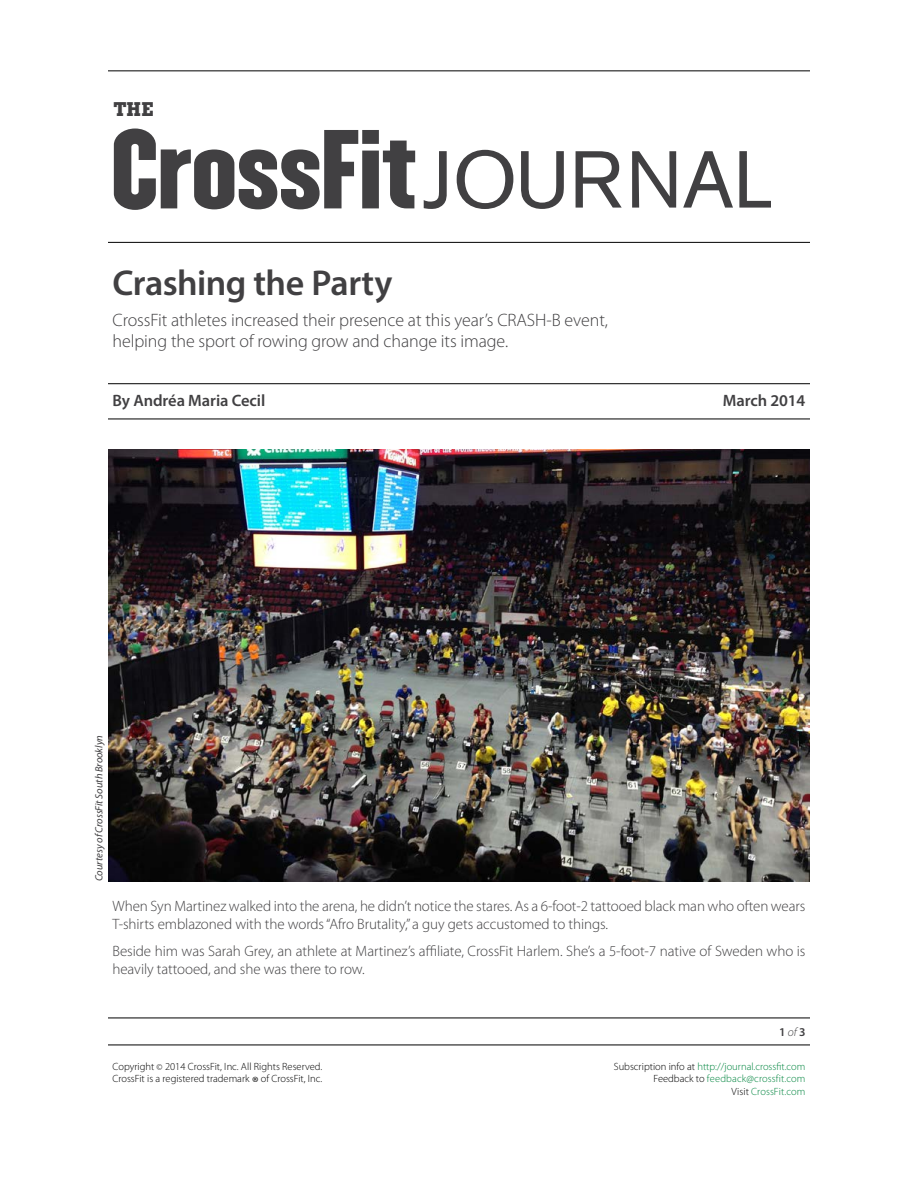
<style>
.page{position:relative;width:918px;height:1188px;background:#fff}
.page>*{position:absolute;margin:0;border:0;box-sizing:border-box;transform-origin:0 0}
.t1{font:79.8px "Akzidenz Grotesk BE";color:#414042}
.t2{font:600 36px "Myriad Pro";letter-spacing:-.015em;color:#414042}
.t3{font:700 19.65px "Boton";color:#414042}
.t4{font:300 18px/21px "Myriad Pro";letter-spacing:-.005em;color:#414042}
.t5{font:600 16.5px "Myriad Pro";letter-spacing:-.005em;color:#414042}
.t6{font:300 15px/18px "Myriad Pro";letter-spacing:-.005em;color:#414042}
.t7{font:600 12px "Myriad Pro";color:#414042}
.t8{font:300 10.5px/12.6px "Myriad Pro";color:#00853f;text-align:right}
.t9{font:300 10.5px/12px "Myriad Pro";color:#000}
.t10{font:italic 10.5px "Myriad Pro";letter-spacing:-.005em;color:#414042}
.s1{font-weight:300;font-style:italic}
.s2{font-size:9px}
.s3{font-size:16.5px}
.s4{color:#000}
</style>
<div class="page">
<hr style="left:108px;top:1018px;width:702px;height:1px;background:#000">
<hr style="left:108px;top:1045px;width:702px;height:1px;background:#000">
<svg style="left:114px;top:129px;width:301px;height:81px"></svg>
<hr style="left:108px;top:242px;width:702px;height:1px;background:#000">
<hr style="left:108px;top:71px;width:702px;height:1px;background:#000">
<hr style="left:108px;top:383px;width:702px;height:1px;background:#000">
<hr style="left:108px;top:419px;width:702px;height:1px;background:#000">
<img style="left:108px;top:449px;width:702px;height:432px">
<h3 class="t3" style="left:114px;top:98px;width:41px">THE</h3>
<h2 class="t2" style="left:112px;top:260px;width:281px">Crashing the Party</h2>
<h1 class="t1" style="left:423px;top:132px;width:354px">JOURNAL</h1>
<p class="t4" style="left:112px;top:310px;width:497px">CrossFit athletes increased their presence at this year’s CRASH-B event, helping the sport of rowing grow and change its image.</p>
<p class="t5" style="left:112px;top:390px;width:154px">By Andréa Maria Cecil</p>
<p class="t5" style="left:723px;top:390px;width:84px">March 2014</p>
<p class="t10" style="left:92px;top:881px;width:148px;rotate:-90deg">Courtesy of CrossFit South Brooklyn</p>
<p class="t6" style="left:112px;top:897px;width:694px">When Syn Martinez walked into the arena, he didn’t notice the stares. As a 6-foot-2 tattooed black man who often wears<br>T-shirts emblazoned with the words “Afro Brutality,” a guy gets accustomed to things.</p>
<p class="t6" style="left:112px;top:942px;width:695px">Beside him was Sarah Grey, an athlete at Martinez’s affiliate, CrossFit Harlem. She’s a 5-foot-7 native of Sweden who is heavily tattooed, and she was there to row.</p>
<p class="t7" style="left:779px;top:1024px;width:28px">1 <span class="s1">of</span> 3</p>
<p class="t9" style="left:112px;top:1061px;width:211px">Copyright <span class="s2">©</span> 2014 CrossFit, Inc. All Rights Reserved.<br>CrossFit is a registered trademark <span class="s3">®</span> of CrossFit, Inc.</p>
<p class="t8" style="left:614px;top:1060px;width:193px"><span class="s4">Subscription info at</span> http://journal.crossfit.com<br><span class="s4">Feedback to</span> feedback@crossfit.com<br><span class="s4">Visit</span> CrossFit.com</p>
</div>
